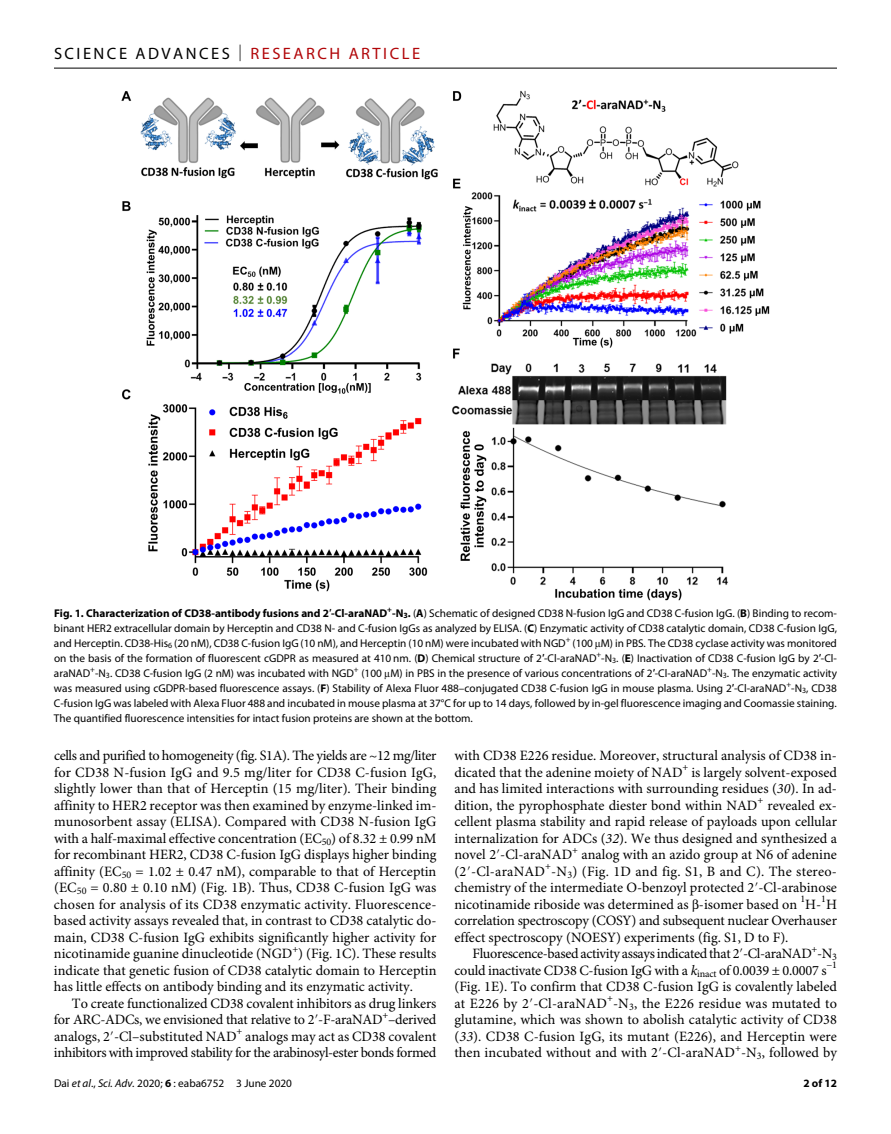
<style>
.page{position:relative;width:891px;height:1134px;background:#fff}
.page>*{position:absolute;margin:0;border:0;box-sizing:border-box;transform-origin:0 0}
.t1{font:16.5px "Myriad Pro";letter-spacing:.15em;color:#000}
.t2{font:14.25px/16.5px "Minion Pro";color:#000;text-align:justify}
.t3{font:11.25px/15px "Myriad Pro";color:#000;text-align:justify}
.t4{font:700 11.25px "Myriad Pro";color:#000}
.s1{font-weight:300}
.s2{color:#b10508}
.s3{font-weight:700}
.s4{font-style:italic}
</style>
<div class="page">
<hr style="left:54px;top:68px;width:783px;height:1px;background:#000">
<img style="left:122px;top:90px;width:648px;height:510px">
<p class="t1" style="left:54px;top:40px;width:368px">SCIENCE ADVANCES <span class="s1">|</span> <span class="s2">RESEARCH ARTICLE</span></p>
<p class="t3" style="left:54px;top:605px;width:785px"><span class="s3">Fig. 1. Characterization of CD38-antibody fusions and 2′-Cl-araNAD</span><sup>+</sup><span class="s3">-N</span><sub>3</sub><span class="s3">.</span> (<span class="s3">A</span>) Schematic of designed CD38 N-fusion IgG and CD38 C-fusion IgG. (<span class="s3">B</span>) Binding to recom&shy;binant HER2 extracellular domain by Herceptin and CD38 N- and C-fusion IgGs as analyzed by ELISA. (<span class="s3">C</span>) Enzymatic activity of CD38 catalytic domain, CD38 C-fusion IgG, and Herceptin. CD38-His<sub>6</sub> (20 nM), CD38 C-fusion IgG (10 nM), and Herceptin (10 nM) were incubated with NGD<sup>+</sup> (100 M) in PBS. The CD38 cyclase activity was monitored on the basis of the formation of fluorescent cGDPR as measured at 410 nm. (<span class="s3">D</span>) Chemical structure of 2′-Cl-araNAD<sup>+</sup>-N<sub>3</sub>. (<span class="s3">E</span>) Inactivation of CD38 C-fusion IgG by 2′-Cl&shy;araNAD<sup>+</sup>-N<sub>3</sub>. CD38 C-fusion IgG (2 nM) was incubated with NGD<sup>+</sup> (100 M) in PBS in the presence of various concentrations of 2′-Cl-araNAD<sup>+</sup>-N<sub>3</sub>. The enzymatic activity was measured using cGDPR-based fluorescence assays. (<span class="s3">F</span>) Stability of Alexa Fluor 488–conjugated CD38 C-fusion IgG in mouse plasma. Using 2′-Cl-araNAD<sup>+</sup>-N<sub>3</sub>, CD38<br>C-fusion IgG was labeled with Alexa Fluor 488 and incubated in mouse plasma at 37°C for up to 14 days, followed by in-gel fluorescence imaging and Coomassie staining.<br>The quantified fluorescence intensities for intact fusion proteins are shown at the bottom.</p>
<p class="t2" style="left:54px;top:749px;width:384px">cells and purified to homogeneity (fig. S1A). The yields are ~12 mg/liter for CD38 N-fusion IgG and 9.5 mg/liter for CD38 C-fusion IgG, slightly lower than that of Herceptin (15 mg/liter). Their binding affinity to HER2 receptor was then examined by enzyme-linked im&shy;munosorbent assay (ELISA). Compared with CD38 N-fusion IgG with a half-maximal effective concentration (EC<sub>50</sub>) of 8.32 ± 0.99 nM for recombinant HER2, CD38 C-fusion IgG displays higher binding affinity (EC<sub>50</sub> = 1.02 ± 0.47 nM), comparable to that of Herceptin (EC<sub>50</sub> = 0.80 ± 0.10 nM) (Fig. 1B). Thus, CD38 C-fusion IgG was chosen for analysis of its CD38 enzymatic activity. Fluorescence&shy;based activity assays revealed that, in contrast to CD38 catalytic do&shy;main, CD38 C-fusion IgG exhibits significantly higher activity for nicotinamide guanine dinucleotide (NGD<sup>+</sup>) (Fig. 1C). These results indicate that genetic fusion of CD38 catalytic domain to Herceptin has little effects on antibody binding and its enzymatic activity.</p>
<p class="t2" style="left:54px;top:996px;width:384px;text-indent:18px">To create functionalized CD38 covalent inhibitors as drug linkers for ARC-ADCs, we envisioned that relative to 2′-F-araNAD<sup>+</sup>–derived analogs, 2′-Cl–substituted NAD<sup>+</sup> analogs may act as CD38 covalent inhibitors with improved stability for the arabinosyl-ester bonds formed</p>
<p class="t3" style="left:54px;top:1076px;width:240px">Dai <span class="s4">et al</span>., <span class="s4">Sci. Adv.</span> 2020; <span class="s3">6</span> : eaba6752 3 June 2020</p>
<p class="t2" style="left:454px;top:749px;width:384px">with CD38 E226 residue. Moreover, structural analysis of CD38 in&shy;dicated that the adenine moiety of NAD<sup>+</sup> is largely solvent-exposed and has limited interactions with surrounding residues (<span class="s4">30</span>). In ad&shy;dition, the pyrophosphate diester bond within NAD<sup>+</sup> revealed ex&shy;cellent plasma stability and rapid release of payloads upon cellular internalization for ADCs (<span class="s4">32</span>). We thus designed and synthesized a novel 2′-Cl-araNAD<sup>+</sup> analog with an azido group at N6 of adenine (2′-Cl-araNAD<sup>+</sup>-N<sub>3</sub>) (Fig. 1D and fig. S1, B and C). The stereo&shy;chemistry of the intermediate O-benzoyl protected 2′-Cl-arabinose nicotinamide riboside was determined as -isomer based on <sup>1</sup>H-<sup>1</sup>H correlation spectroscopy (COSY) and subsequent nuclear Overhauser effect spectroscopy (NOESY) experiments (fig. S1, D to F).</p>
<p class="t2" style="left:454px;top:947px;width:384px;text-indent:18px">Fluorescence-based activity assays indicated that 2′-Cl-araNAD<sup>+</sup>-N<sub>3 </sub>could inactivate CD38 C-fusion IgG with a <span class="s4">k</span><sub>inact</sub> of 0.0039 ± 0.0007 s<sup>−1 </sup>(Fig. 1E). To confirm that CD38 C-fusion IgG is covalently labeled at E226 by 2′-Cl-araNAD<sup>+</sup>-N<sub>3</sub>, the E226 residue was mutated to glutamine, which was shown to abolish catalytic activity of CD38 (<span class="s4">33</span>). CD38 C-fusion IgG, its mutant (E226), and Herceptin were then incubated without and with 2′-Cl-araNAD<sup>+</sup>-N<sub>3</sub>, followed by</p>
<p class="t4" style="left:803px;top:1074px;width:35px">2 of 12</p>
</div>
